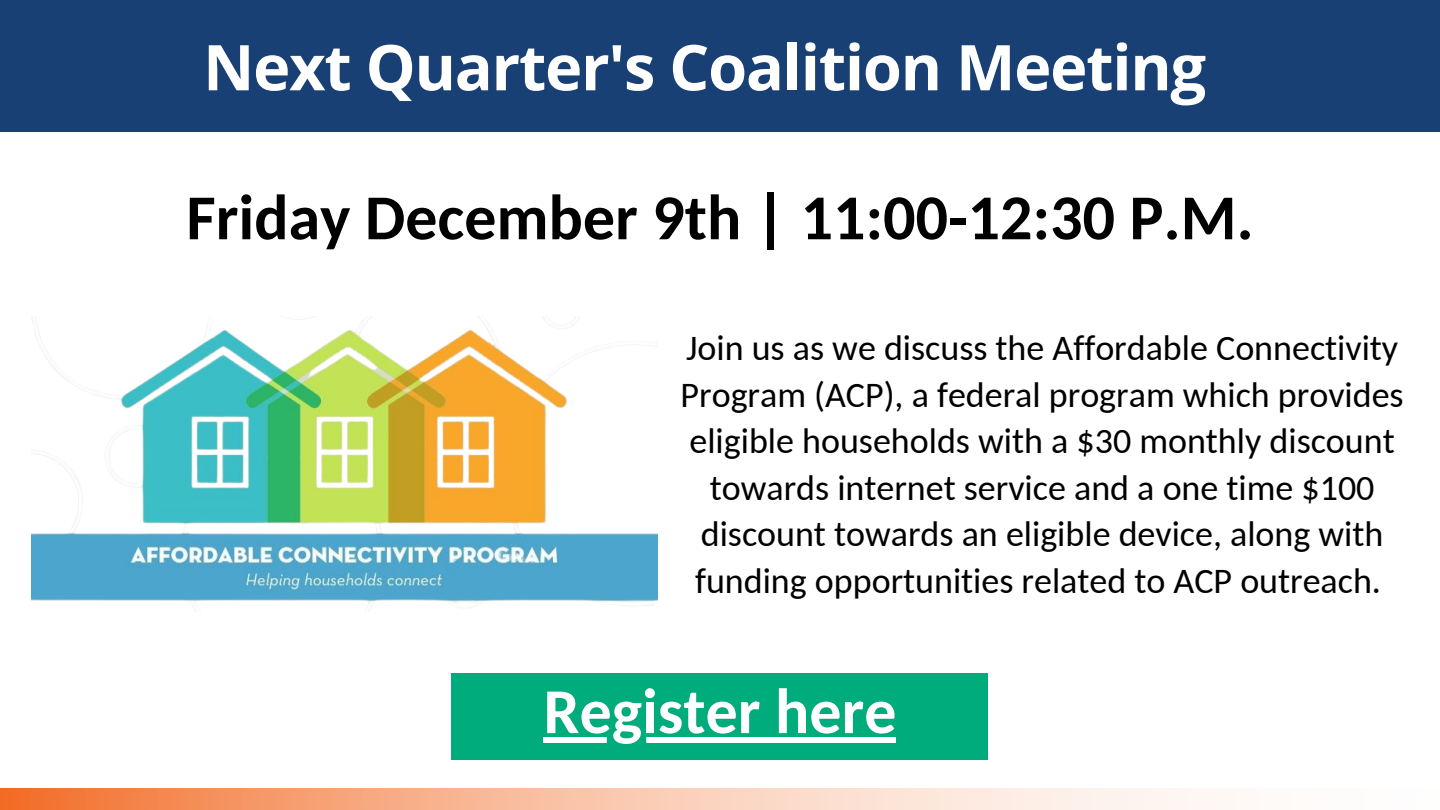
<style>
.page{position:relative;width:1440px;height:810px;background:#fff}
.page>*{position:absolute;margin:0;border:0;box-sizing:border-box;transform-origin:0 0}
.t1{font:700 64px "Carlito";color:#000}
.t2{font:700 64px "Carlito";color:#fff}
.t3{font:700 63.1px "Open Sans";letter-spacing:-.02em;color:#fff}
.t4{font:36px/46.5px "Carlito";color:#000;text-align:center}
</style>
<div class="page">
<div style="left:0;top:0;width:1440px;height:132px;background:#184074"></div>
<svg style="left:0;top:789px;width:1218px;height:21px;background:#f9c0a2"></svg>
<div style="left:451px;top:673px;width:537px;height:87px;background:#00ab7c"></div>
<img style="left:32px;top:317px;width:625px;height:294px">
<div style="left:544px;top:737px;width:352px;height:6px;background:#fff"></div>
<h2 class="t3" style="left:203px;top:23px;width:1005px">Next Quarter's Coalition Meeting</h2>
<h1 class="t1" style="left:186px;top:191px;width:1069px">Friday December 9th | 11:00-12:30 P.M.</h1>
<p class="t4" style="left:681px;top:328px;width:725px">Join us as we discuss the Affordable Connectivity Program (ACP), a federal program which provides eligible households with a $30 monthly discount towards internet service and a one time $100 discount towards an eligible device, along with funding opportunities related to ACP outreach.</p>
<h1 class="t2" style="left:544px;top:685px;width:354px">Register here</h1>
</div>
